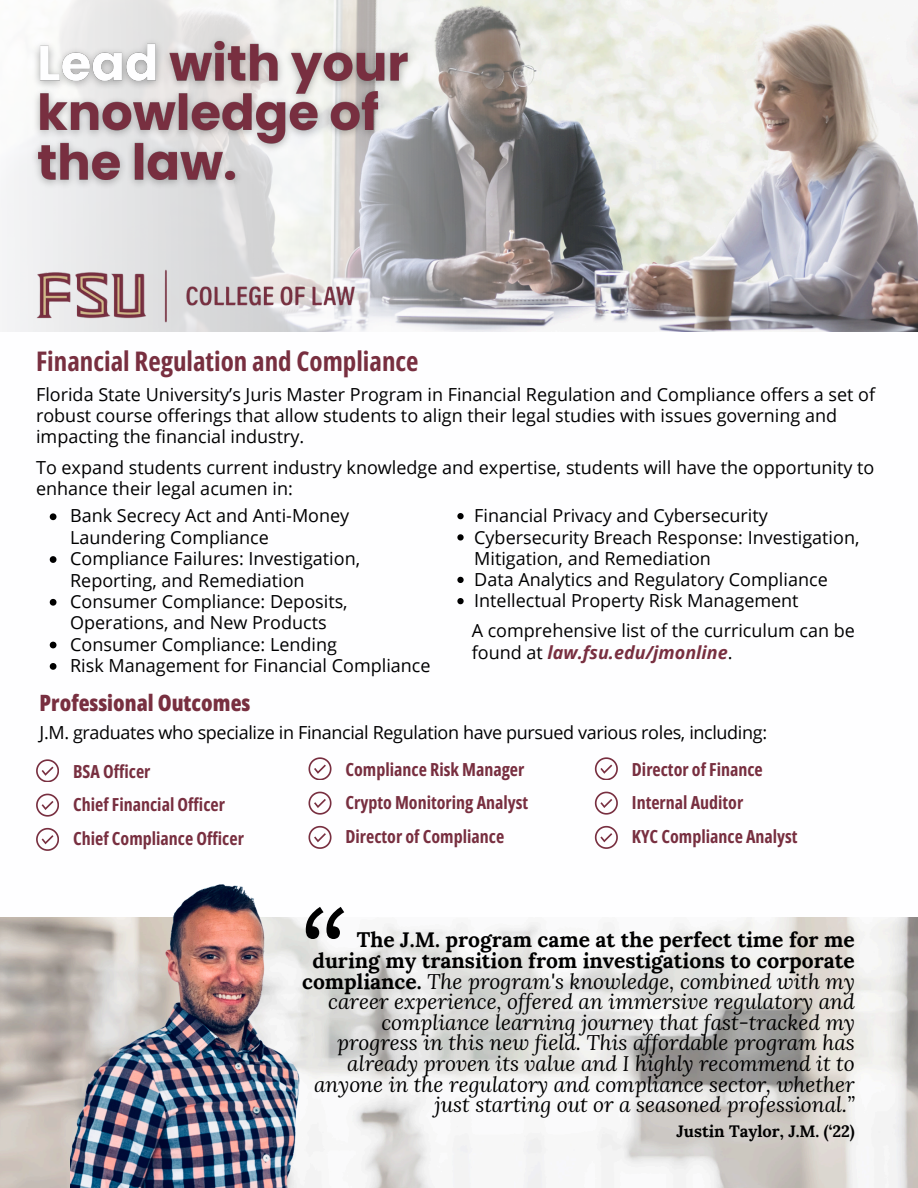
<style>
.page{position:relative;width:918px;height:1188px;background:#fff}
.page>*{position:absolute;margin:0;border:0;box-sizing:border-box;transform-origin:0 0}
.t1{font:110.1px "Canva Sans";color:#000}
.t2{font:700 27px "Open Sans Condensed";color:#782f40}
.t3{font:800 22.5px "Open Sans Condensed";color:#782f40}
.t4{font:italic 21px/20.7px "Lora";color:#000;text-align:right}
.t5{font:18px/21.3px "Open Sans";color:#000}
.t6{font:700 18px "Open Sans Condensed";color:#782f40}
.t7{font:18px "Open Sans";letter-spacing:-.02em;color:#000}
.t8{font:italic 700 18px "Open Sans";color:#782f40}
.t9{font:700 16.5px "Lora";color:#000}
.s1{font-weight:400;font-style:normal;color:#000}
.s2{font-weight:700;font-style:normal}
</style>
<div class="page">
<img style="left:583px;top:0;width:335px;height:332px">
<svg style="left:1px;top:0;width:582px;height:332px"></svg>
<img style="left:0;top:917px;width:918px;height:271px">
<img style="left:24px;top:253px;width:342px;height:79px">
<img style="left:71px;top:884px;width:302px;height:304px">
<svg style="left:50px;top:513px;width:6px;height:7px"></svg>
<svg style="left:50px;top:556px;width:6px;height:7px"></svg>
<svg style="left:50px;top:599px;width:6px;height:7px"></svg>
<svg style="left:50px;top:642px;width:6px;height:6px"></svg>
<svg style="left:50px;top:663px;width:6px;height:7px"></svg>
<svg style="left:457px;top:513px;width:7px;height:6px"></svg>
<svg style="left:457px;top:534px;width:7px;height:7px"></svg>
<svg style="left:457px;top:577px;width:7px;height:6px"></svg>
<svg style="left:457px;top:598px;width:7px;height:6px"></svg>
<img style="left:24px;top:28px;width:396px;height:170px">
<svg style="left:36px;top:759px;width:23px;height:23px"></svg>
<svg style="left:36px;top:794px;width:23px;height:22px"></svg>
<svg style="left:36px;top:828px;width:23px;height:22px"></svg>
<svg style="left:309px;top:757px;width:22px;height:23px"></svg>
<svg style="left:309px;top:792px;width:22px;height:22px"></svg>
<svg style="left:309px;top:826px;width:22px;height:22px"></svg>
<svg style="left:595px;top:757px;width:22px;height:23px"></svg>
<svg style="left:595px;top:792px;width:22px;height:22px"></svg>
<svg style="left:595px;top:826px;width:22px;height:22px"></svg>
<p class="t2" style="left:36px;top:342px;width:384px">Financial Regulation and Compliance</p>
<p class="t5" style="left:36px;top:383px;width:841px">Florida State University’s Juris Master Program in Financial Regulation and Compliance offers a set of robust course offerings that allow students to align their legal studies with issues governing and impacting the financial industry.</p>
<p class="t5" style="left:36px;top:457px;width:840px">To expand students current industry knowledge and expertise, students will have the opportunity to enhance their legal acumen in:</p>
<p class="t5" style="left:70px;top:505px;width:281px">Bank Secrecy Act and Anti-Money<br>Laundering Compliance</p>
<p class="t5" style="left:70px;top:548px;width:291px">Compliance Failures: Investigation,<br>Reporting, and Remediation</p>
<p class="t5" style="left:70px;top:590px;width:279px">Consumer Compliance: Deposits,<br>Operations, and New Products</p>
<h2 class="t5" style="left:70px;top:633px;width:268px">Consumer Compliance: Lending</h2>
<p class="t5" style="left:70px;top:654px;width:362px">Risk Management for Financial Compliance</p>
<p class="t3" style="left:40px;top:687px;width:212px">Professional Outcomes</p>
<p class="t5" style="left:474px;top:505px;width:295px">Financial Privacy and Cybersecurity</p>
<p class="t5" style="left:474px;top:526px;width:387px">Cybersecurity Breach Response: Investigation,<br>Mitigation, and Remediation</p>
<p class="t5" style="left:474px;top:569px;width:355px">Data Analytics and Regulatory Compliance</p>
<p class="t5" style="left:474px;top:590px;width:326px">Intellectual Property Risk Management</p>
<p class="t5" style="left:472px;top:620px;width:385px">A comprehensive list of the curriculum can be</p>
<p class="t8" style="left:472px;top:639px;width:262px"><span class="s1">found at</span> law.fsu.edu/jmonline<span class="s1">.</span></p>
<h3 class="t7" style="left:40px;top:720px;width:729px">J.M. graduates who specialize in Financial Regulation have pursued various roles, including:</h3>
<p class="t6" style="left:73px;top:759px;width:79px">BSA Officer</p>
<h5 class="t6" style="left:73px;top:792px;width:153px">Chief Financial Officer</h5>
<p class="t6" style="left:73px;top:826px;width:172px">Chief Compliance Officer</p>
<h5 class="t6" style="left:346px;top:757px;width:180px">Compliance Risk Manager</h5>
<p class="t6" style="left:346px;top:790px;width:184px">Crypto Monitoring Analyst</p>
<h5 class="t6" style="left:346px;top:824px;width:160px">Director of Compliance</h5>
<p class="t6" style="left:632px;top:757px;width:132px">Director of Finance</p>
<h5 class="t6" style="left:632px;top:790px;width:113px">Internal Auditor</h5>
<p class="t6" style="left:632px;top:824px;width:167px">KYC Compliance Analyst</p>
<p class="t1" style="left:299px;top:871px;width:50px">“</p>
<p class="t4" style="left:302px;top:929px;width:554px"><span class="s2">The J.M. program came at the perfect time for me during my transition from investigations to corporate compliance.</span> The program's knowledge, combined with my career experience, offered an immersive regulatory and compliance learning journey that fast-tracked my progress in this new field. This affordable program has already proven its value and I highly recommend it to anyone in the regulatory and compliance sector, whether just starting out or a seasoned professional.”</p>
<p class="t9" style="left:676px;top:1120px;width:180px">Justin Taylor, J.M. (‘22)</p>
</div>
